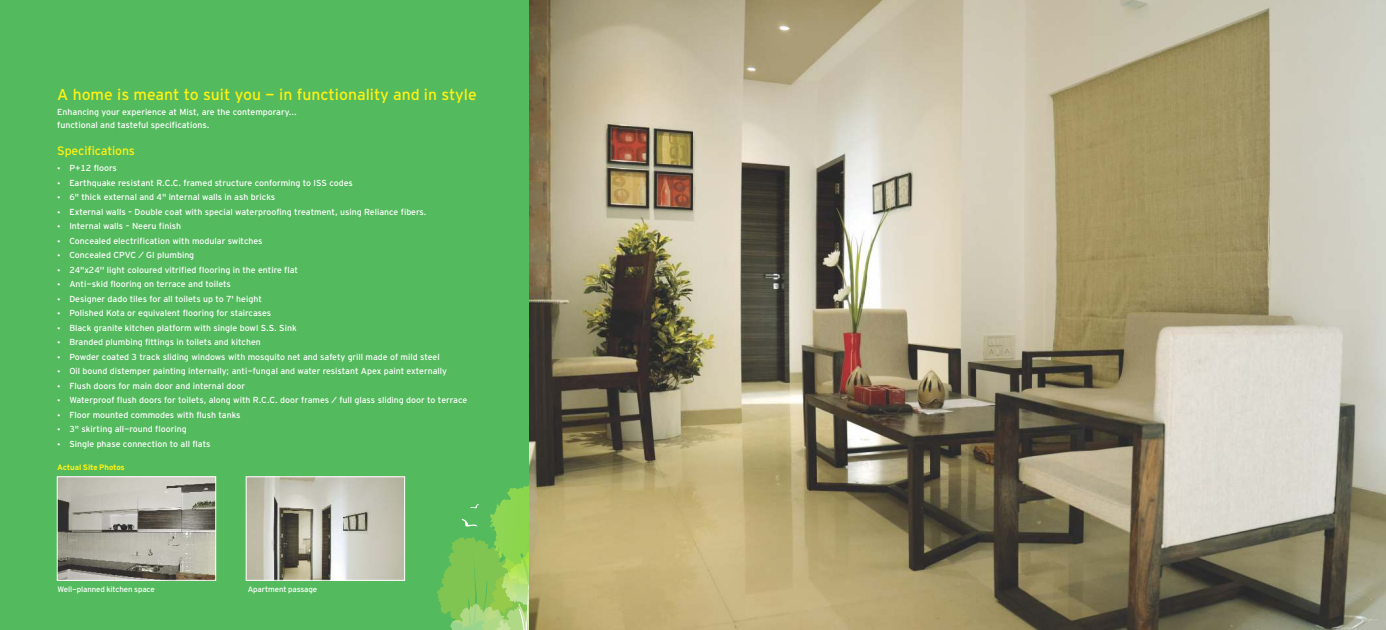
<style>
.page{position:relative;width:1386px;height:630px;background:#fff}
.page>*{position:absolute;margin:0;border:0;box-sizing:border-box;transform-origin:0 0}
.t1{font:15.75px "Interstate Mono";color:#fff212}
.t2{font:12.25px "Interstate Mono";letter-spacing:-.015em;color:#fff212}
.t3{font:8.75px/12.6px "Interstate Mono";color:#fff}
.t4{font:7.88px "Interstate Mono";letter-spacing:-.015em;color:#fff}
.t5{font:700 7.88px "Interstate Mono";letter-spacing:-.015em;color:#fff212}
</style>
<div class="page">
<div style="left:0;top:0;width:693px;height:630px;background:#54ba5e"></div>
<img style="left:452px;top:537px;width:67px;height:69px">
<img style="left:494px;top:508px;width:35px;height:83px">
<img style="left:442px;top:604px;width:69px;height:26px">
<img style="left:492px;top:606px;width:27px;height:24px">
<img style="left:523px;top:550px;width:6px;height:35px">
<img style="left:519px;top:585px;width:10px;height:45px">
<svg style="left:461px;top:519px;width:16px;height:8px"></svg>
<svg style="left:470px;top:504px;width:9px;height:4px"></svg>
<img style="left:529px;top:0;width:857px;height:630px">
<img style="left:248px;top:478px;width:155px;height:101px">
<div style="left:246px;top:476px;width:159px;height:105px;border:1px solid #fff"></div>
<img style="left:59px;top:478px;width:155px;height:101px">
<div style="left:57px;top:476px;width:159px;height:105px;border:1px solid #fff"></div>
<h1 class="t1" style="left:57px;top:89px;width:421px">A home is meant to suit you - in functionality and in style</h1>
<p class="t3" style="left:57px;top:107px;width:241px">Enhancing your experience at Mist, are the contemporary... functional and tasteful specifications.</p>
<h2 class="t2" style="left:57px;top:146px;width:79px">Specifications</h2>
<p class="t3" style="left:57px;top:163px;width:61px">• P+12 floors</p>
<p class="t3" style="left:57px;top:177px;width:297px">• Earthquake resistant R.C.C. framed structure conforming to ISS codes</p>
<p class="t3" style="left:57px;top:192px;width:219px">• 6" thick external and 4" internal walls in ash bricks</p>
<p class="t3" style="left:57px;top:206px;width:371px">• External walls – Double coat with special waterproofing treatment, using Reliance fibers.</p>
<p class="t3" style="left:57px;top:221px;width:125px">• Internal walls – Neeru finish</p>
<p class="t3" style="left:57px;top:235px;width:207px">• Concealed electrification with modular switches</p>
<p class="t3" style="left:57px;top:250px;width:139px">• Concealed CPVC / GI plumbing</p>
<p class="t3" style="left:57px;top:264px;width:242px">• 24"x24'' light coloured vitrified flooring in the entire flat</p>
<p class="t3" style="left:57px;top:279px;width:175px">• Anti-skid flooring on terrace and toilets</p>
<p class="t3" style="left:57px;top:293px;width:206px">• Designer dado tiles for all toilets up to 7' height</p>
<p class="t3" style="left:57px;top:308px;width:216px">• Polished Kota or equivalent flooring for staircases</p>
<p class="t3" style="left:57px;top:322px;width:241px">• Black granite kitchen platform with single bowl S.S. Sink</p>
<p class="t3" style="left:57px;top:337px;width:205px">• Branded plumbing fittings in toilets and kitchen</p>
<p class="t3" style="left:57px;top:351px;width:384px">• Powder coated 3 track sliding windows with mosquito net and safety grill made of mild steel</p>
<p class="t3" style="left:57px;top:366px;width:391px">• Oil bound distemper painting internally; anti-fungal and water resistant Apex paint externally</p>
<p class="t3" style="left:57px;top:380px;width:189px">• Flush doors for main door and internal door</p>
<p class="t3" style="left:57px;top:395px;width:412px">• Waterproof flush doors for toilets, along with R.C.C. door frames / full glass sliding door to terrace</p>
<p class="t3" style="left:57px;top:409px;width:185px">• Floor mounted commodes with flush tanks</p>
<p class="t3" style="left:57px;top:424px;width:131px">• 3" skirting all-round flooring</p>
<p class="t3" style="left:57px;top:438px;width:155px">• Single phase connection to all flats</p>
<p class="t5" style="left:57px;top:464px;width:69px">Actual Site Photos</p>
<p class="t4" style="left:57px;top:586px;width:99px">Well-planned kitchen space</p>
<p class="t4" style="left:248px;top:586px;width:71px">Apartment passage</p>
</div>
